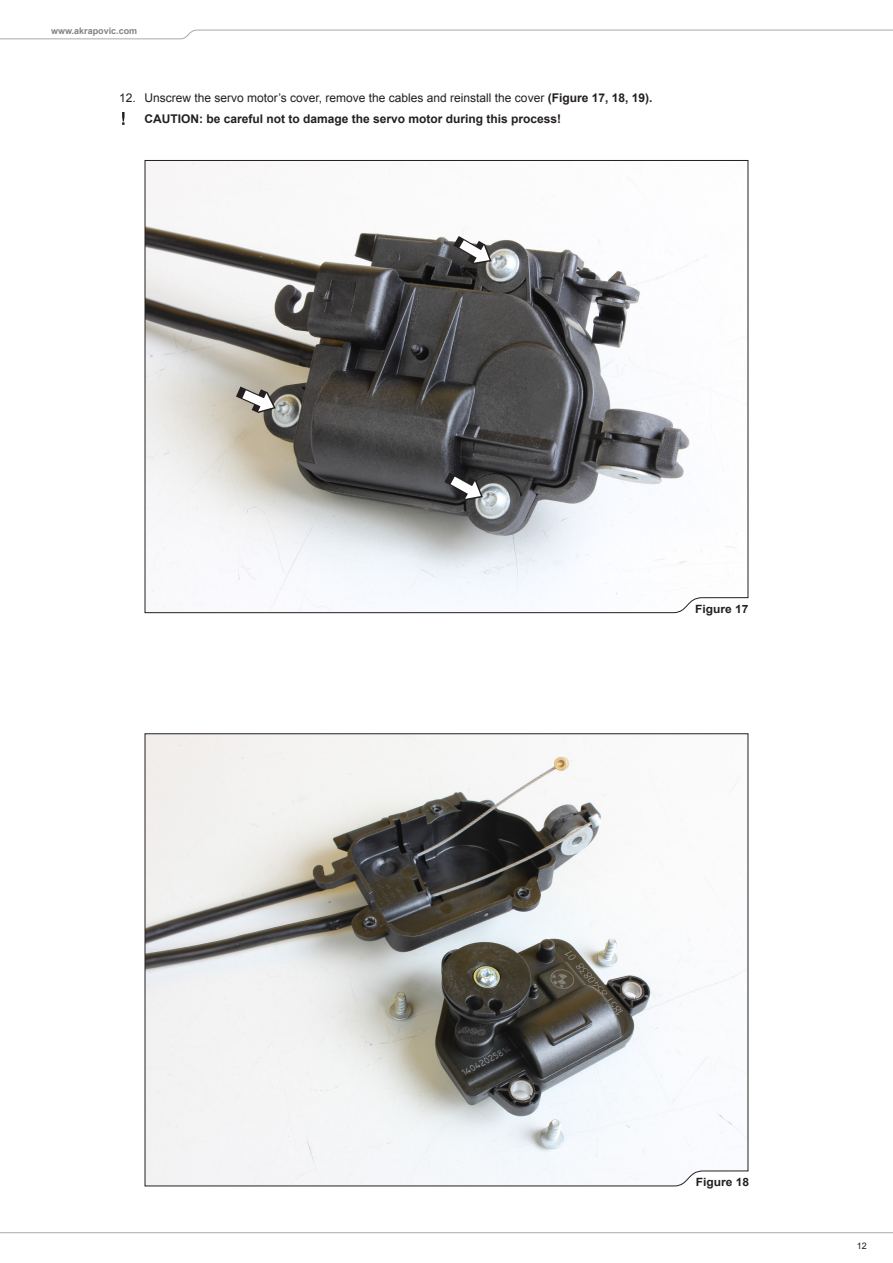
<style>
.page{position:relative;width:893px;height:1263px;background:#fff}
.page>*{position:absolute;margin:0;border:0;box-sizing:border-box;transform-origin:0 0}
.body_txt_bold{font:12px "Arial";color:#231f20}
.body_txt_bullets{font:700 12px "Arial";color:#231f20}
.body_txt_bold-2{font:700 11.4px "Arial";color:#231f20;scale:1.05 1}
.t1{font:700 9px "Arial";color:#808285}
.t2{font:9px "Arial";color:#231f20}
.s1{font-weight:700}
</style>
<div class="page">
<svg style="left:0;top:29px;width:893px;height:10px"></svg>
<svg style="left:0;top:1232px;width:893px;height:2px;background:#d3d3d5"></svg>
<svg style="left:122px;top:112px;width:3px;height:13px"></svg>
<svg style="left:144px;top:160px;width:605px;height:453px"></svg>
<svg style="left:144px;top:733px;width:605px;height:454px"></svg>
<svg style="left:453px;top:236px;width:39px;height:28px"></svg>
<svg style="left:236px;top:387px;width:40px;height:26px"></svg>
<svg style="left:444px;top:472px;width:39px;height:28px"></svg>
<p class="t1" style="left:51px;top:25px;width:88px">www.akrapovic.com</p>
<p class="body_txt_bold" style="left:119px;top:90px;width:18px">12.</p>
<p class="body_txt_bold" style="left:145px;top:90px;width:509px">Unscrew the servo motor’s cover, remove the cables and reinstall the cover <span class="s1">(Figure 17, 18, 19).</span></p>
<p class="body_txt_bullets" style="left:145px;top:110px;width:418px">CAUTION: be careful not to damage the servo motor during this process!</p>
<p class="body_txt_bold-2" style="left:695px;top:601px;width:52px">Figure 17</p>
<p class="body_txt_bold-2" style="left:696px;top:1175px;width:52px">Figure 18</p>
<p class="t2" style="left:857px;top:1240px;width:12px">12</p>
</div>
